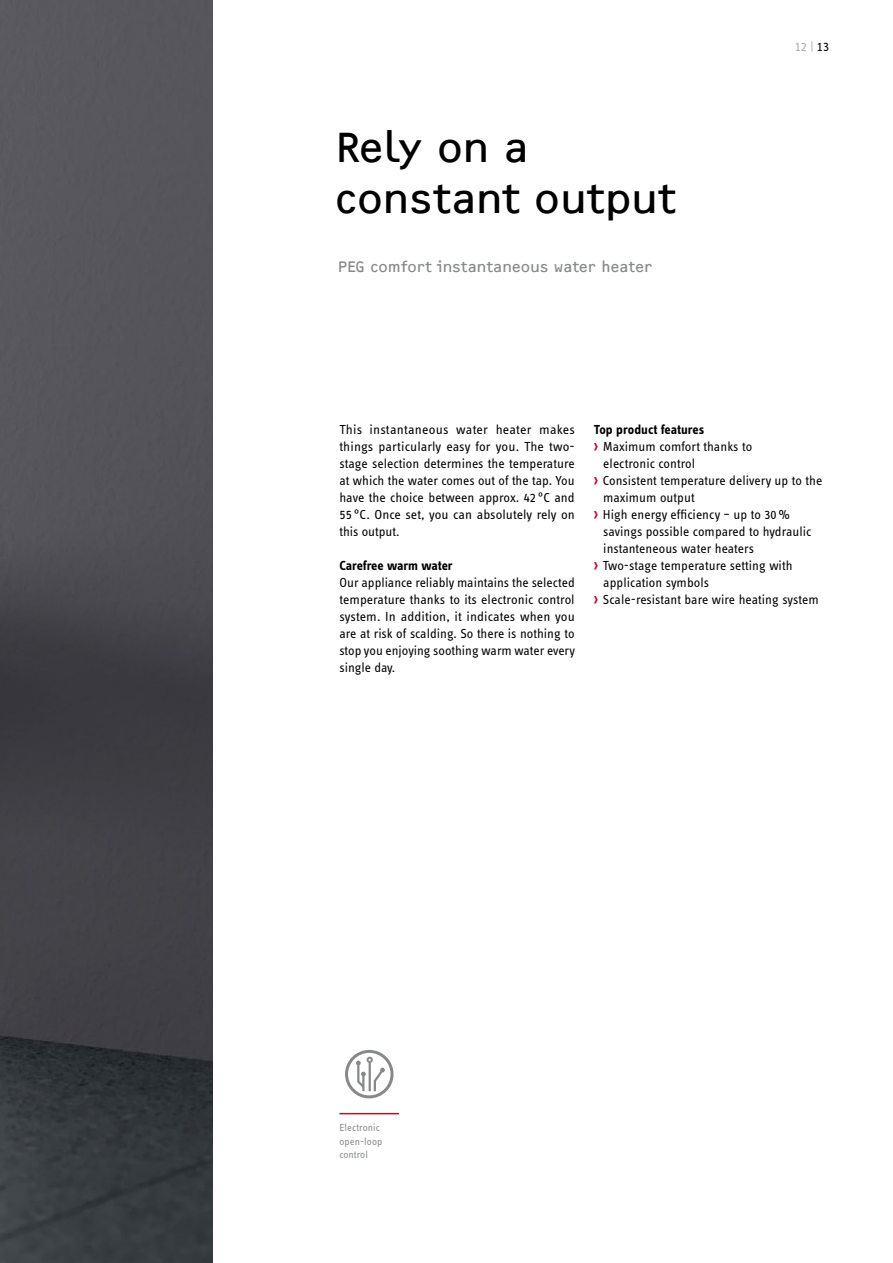
<style>
.page{position:relative;width:893px;height:1263px;background:#fff}
.page>*{position:absolute;margin:0;border:0;box-sizing:border-box;transform-origin:0 0}
.t1{font:43.5px/51px "F2 FOCR Bczyk Com";color:#000}
.t2{font:15.75px "F2 FOCR Bczyk Com";letter-spacing:.005em;color:#878988}
.t3{font:13.5px/17px "STE Info Text";color:#000;text-align:justify}
.t4{font:700 13.5px "STE Info Text";letter-spacing:-.005em;color:#000}
.t5{font:13.5px "STE Info Text";color:#abadad}
.t6{font:10.5px/13.5px "STE Info Text";letter-spacing:.005em;color:#878988}
.s1{color:#000}
.s2{font-family:"F2 FOCR Bczyk Com";font-size:16.5px;color:#cf002a}
</style>
<div class="page">
<img style="left:0;top:0;width:212px;height:1263px">
<svg style="left:345px;top:1050px;width:48px;height:48px"></svg>
<hr style="left:339px;top:1113px;width:60px;height:1px;background:#cf002a">
<h1 class="t1" style="left:335px;top:122px;width:342px">Rely on a constant output</h1>
<p class="t2" style="left:338px;top:258px;width:316px">PEG comfort instantaneous water heater</p>
<p class="t5" style="left:795px;top:39px;width:36px">12 | <span class="s1">13</span></p>
<p class="t3" style="left:339px;top:421px;width:237px">This instantaneous water heater makes things particularly easy for you. The two&shy;stage selection determines the temperature at which the water comes out of the tap. You have the choice between approx. 42 °C and 55 °C. Once set, you can absolutely rely on this output.</p>
<p class="t4" style="left:339px;top:557px;width:115px">Carefree warm water</p>
<p class="t3" style="left:339px;top:574px;width:237px">Our appliance reliably maintains the selected temperature thanks to its electronic control system. In addition, it indicates when you are at risk of scalding. So there is nothing to stop you enjoying soothing warm water every single day.</p>
<p class="t4" style="left:594px;top:421px;width:112px">Top product features</p>
<p class="t3" style="left:594px;top:438px;width:160px"><span class="s2">›</span> Maximum comfort thanks to</p>
<p class="t3" style="left:603px;top:455px;width:93px">electronic control</p>
<p class="t3" style="left:594px;top:472px;width:230px"><span class="s2">›</span> Consistent temperature delivery up to the</p>
<p class="t3" style="left:603px;top:489px;width:93px">maximum output</p>
<p class="t3" style="left:594px;top:506px;width:198px"><span class="s2">›</span> High energy efficiency – up to 30%</p>
<p class="t3" style="left:603px;top:523px;width:210px">savings possible compared to hydraulic</p>
<p class="t3" style="left:603px;top:540px;width:152px">instanteneous water heaters</p>
<p class="t3" style="left:594px;top:557px;width:200px"><span class="s2">›</span> Two-stage temperature setting with</p>
<p class="t3" style="left:603px;top:574px;width:107px">application symbols</p>
<p class="t3" style="left:594px;top:591px;width:226px"><span class="s2">›</span> Scale-resistant bare wire heating system</p>
<p class="t6" style="left:339px;top:1121px;width:44px">Electronic open-loop control</p>
</div>
